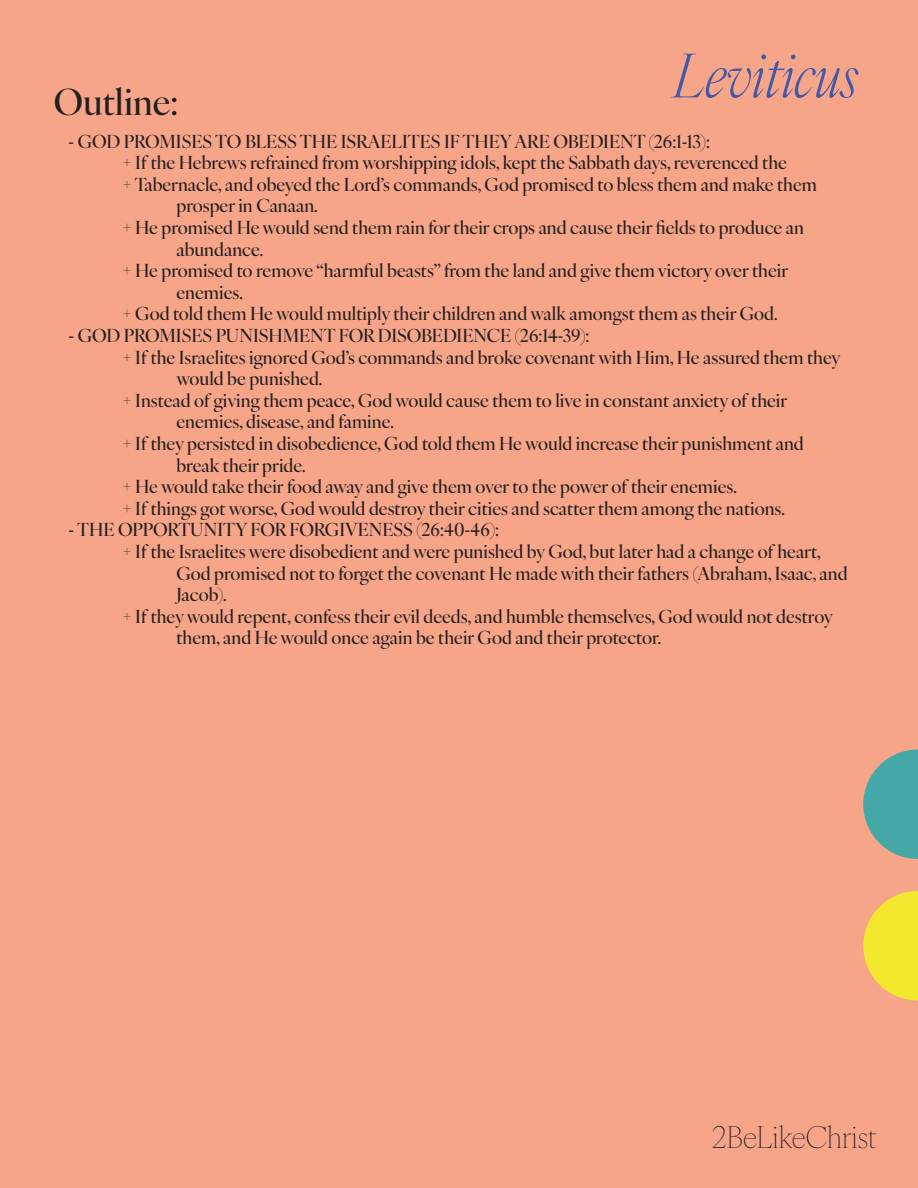
<style>
.page{position:relative;width:918px;height:1188px;background:#f7a588}
.page>*{position:absolute;margin:0;border:0;box-sizing:border-box;transform-origin:0 0}
.t1{font:italic 300 60px "Ivy Ora Display";color:#4259a7}
.t2{font:500 36px "Ivy Ora Display";color:#231f20}
.t3{font:100 30px "Ivy Ora Display";color:#231f20}
.t4{font:500 18px "Ivy Ora Display";color:#231f20}
</style>
<div class="page">
<svg style="left:863px;top:749px;width:55px;height:110px"></svg>
<svg style="left:863px;top:891px;width:55px;height:109px"></svg>
<h1 class="t1" style="left:673px;top:31px;width:186px">Leviticus</h1>
<h2 class="t2" style="left:54px;top:74px;width:126px">Outline:</h2>
<p class="t4" style="left:68px;top:127px;width:643px">- GOD PROMISES TO BLESS THE ISRAELITES IF THEY ARE OBEDIENT (26:1-13):</p>
<p class="t4" style="left:122px;top:149px;width:666px">+ If the Hebrews refrained from worshipping idols, kept the Sabbath days, reverenced the</p>
<p class="t4" style="left:122px;top:170px;width:696px">+ Tabernacle, and obeyed the Lord’s commands, God promised to bless them and make them</p>
<p class="t4" style="left:176px;top:192px;width:143px">prosper in Canaan.</p>
<p class="t4" style="left:122px;top:214px;width:683px">+ He promised He would send them rain for their crops and cause their fields to produce an</p>
<p class="t4" style="left:176px;top:235px;width:88px">abundance.</p>
<p class="t4" style="left:122px;top:257px;width:667px">+ He promised to remove “harmful beasts” from the land and give them victory over their</p>
<p class="t4" style="left:176px;top:278px;width:68px">enemies.</p>
<p class="t4" style="left:122px;top:300px;width:657px">+ God told them He would multiply their children and walk amongst them as their God.</p>
<p class="t4" style="left:68px;top:322px;width:522px">- GOD PROMISES PUNISHMENT FOR DISOBEDIENCE (26:14-39):</p>
<p class="t4" style="left:122px;top:343px;width:720px">+ If the Israelites ignored God’s commands and broke covenant with Him, He assured them they</p>
<p class="t4" style="left:176px;top:365px;width:147px">would be punished.</p>
<p class="t4" style="left:122px;top:386px;width:666px">+ Instead of giving them peace, God would cause them to live in constant anxiety of their</p>
<p class="t4" style="left:176px;top:408px;width:219px">enemies, disease, and famine.</p>
<p class="t4" style="left:122px;top:430px;width:683px">+ If they persisted in disobedience, God told them He would increase their punishment and</p>
<p class="t4" style="left:176px;top:451px;width:131px">break their pride.</p>
<p class="t4" style="left:122px;top:473px;width:616px">+ He would take their food away and give them over to the power of their enemies.</p>
<p class="t4" style="left:122px;top:494px;width:664px">+ If things got worse, God would destroy their cities and scatter them among the nations.</p>
<p class="t4" style="left:68px;top:516px;width:432px">- THE OPPORTUNITY FOR FORGIVENESS (26:40-46):</p>
<p class="t4" style="left:122px;top:538px;width:700px">+ If the Israelites were disobedient and were punished by God, but later had a change of heart,</p>
<p class="t4" style="left:176px;top:559px;width:673px">God promised not to forget the covenant He made with their fathers (Abraham, Isaac, and</p>
<p class="t4" style="left:176px;top:581px;width:52px">Jacob).</p>
<p class="t4" style="left:122px;top:602px;width:712px">+ If they would repent, confess their evil deeds, and humble themselves, God would not destroy</p>
<p class="t4" style="left:176px;top:624px;width:486px">them, and He would once again be their God and their protector.</p>
<h3 class="t3" style="left:712px;top:1115px;width:166px">2BeLikeChrist</h3>
</div>
